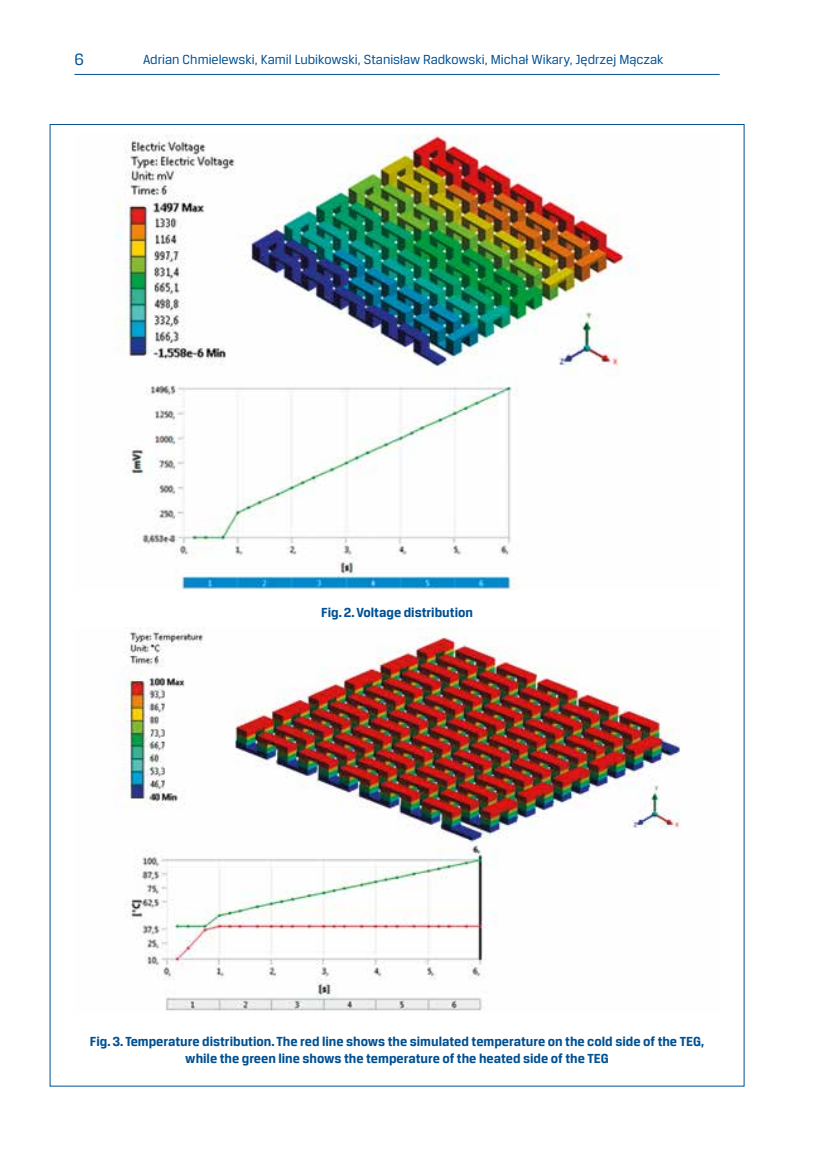
<style>
.page{position:relative;width:819px;height:1161px;background:#fff}
.page>*{position:absolute;margin:0;border:0;box-sizing:border-box;transform-origin:0 0}
.t1{font:17.5px "Breuer Text";color:#005092}
.podst_ang{font:700 14px/16.8px "Breuer Text";color:#005092;text-align:center}
.t2{font:14px "Breuer Text";color:#005092}
</style>
<div class="page">
<hr style="left:74px;top:74px;width:645px;height:1px;background:#005092">
<img style="left:115px;top:134px;width:521px;height:456px">
<img style="left:116px;top:627px;width:564px;height:384px">
<p class="t1" style="left:74px;top:50px;width:11px">6</p>
<p class="t2" style="left:143px;top:51px;width:522px">Adrian Chmielewski, Kamil Lubikowski, Stanisław Radkowski, Michał Wikary, Jędrzej Mączak</p>
<p class="podst_ang" style="left:321px;top:604px;width:153px">Fig. 2. Voltage distribution</p>
<p class="podst_ang" style="left:90px;top:1033px;width:616px">Fig. 3. Temperature distribution. The red line shows the simulated temperature on the cold side of the TEG, while the green line shows the temperature of the heated side of the TEG</p>
</div>
